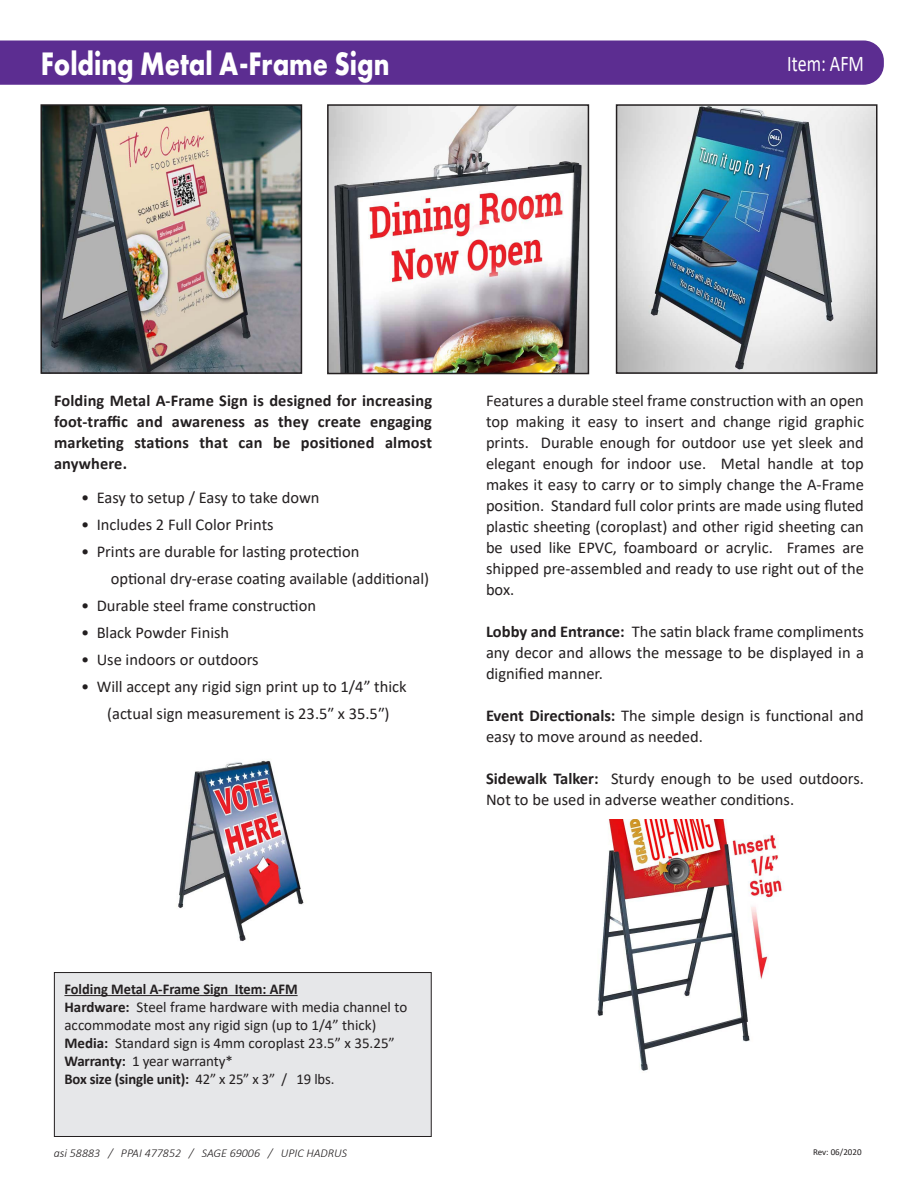
<style>
.page{position:relative;width:918px;height:1188px;background:#fff}
.page>*{position:absolute;margin:0;border:0;box-sizing:border-box;transform-origin:0 0}
.t1{font:700 33.75px "Futura PT";color:#fff;scale:.8 1}
.t2{font:22.5px "Calibri";color:#fff;scale:.8 1}
.t3{font:16.5px/21px "Calibri";color:#231f20}
.t4{font:700 16.5px/21px "Calibri";letter-spacing:.01em;color:#231f20;text-align:justify}
.t5{font:15px/18px "Calibri";color:#231f20}
.t6{font:italic 300 12px "Calibri";color:#231f20}
.t7{font:9px "Calibri";color:#231f20}
.s1{font-weight:700}
</style>
<div class="page">
<div style="left:0;top:40px;width:884px;height:45px;background:#5c2d91"></div>
<div style="left:54px;top:973px;width:377px;height:163px;background:#e6e7e9"></div>
<hr style="left:64px;top:995px;width:234px;height:1px;background:#231f20">
<div style="left:54px;top:972px;width:378px;height:165px;border:1px solid #231f20"></div>
<img style="left:43px;top:107px;width:256px;height:264px">
<div style="left:40px;top:104px;width:262px;height:270px;border:2px solid #231f20"></div>
<img style="left:330px;top:107px;width:256px;height:264px">
<div style="left:327px;top:104px;width:262px;height:270px;border:2px solid #231f20"></div>
<img style="left:619px;top:107px;width:256px;height:264px">
<div style="left:616px;top:104px;width:262px;height:270px;border:2px solid #231f20"></div>
<img style="left:597px;top:820px;width:186px;height:251px">
<img style="left:178px;top:760px;width:126px;height:182px">
<h1 class="t1" style="left:41px;top:42px;width:437px">Folding Metal A-Frame Sign</h1>
<h2 class="t2" style="left:787px;top:48px;width:97px">Item: AFM</h2>
<p class="t4" style="left:54px;top:390px;width:380px">Folding Metal A-Frame Sign is designed for increasing foot-traffic and awareness as they create engaging marketing stations that can be positioned almost anywhere.</p>
<p class="t3" style="left:81px;top:487px;width:240px">• Easy to setup / Easy to take down</p>
<p class="t3" style="left:81px;top:514px;width:194px">• Includes 2 Full Color Prints</p>
<p class="t3" style="left:111px;top:538px;width:320px;line-height:27px;text-indent:-30px">• Prints are durable for lasting protection<br>optional dry-erase coating available (additional)</p>
<p class="t3" style="left:81px;top:595px;width:237px">• Durable steel frame construction</p>
<p class="t3" style="left:81px;top:622px;width:150px">• Black Powder Finish</p>
<p class="t3" style="left:81px;top:649px;width:179px">• Use indoors or outdoors</p>
<p class="t3" style="left:81px;top:673px;width:327px;line-height:27px;text-align:center">• Will accept any rigid sign print up to 1/4” thick (actual sign measurement is 23.5″ x 35.5″)</p>
<p class="t3" style="left:486px;top:390px;width:380px;text-align:justify">Features a durable steel frame construction with an open top making it easy to insert and change rigid graphic prints. Durable enough for outdoor use yet sleek and elegant enough for indoor use. Metal handle at top makes it easy to carry or to simply change the A-Frame position. Standard full color prints are made using fluted plastic sheeting (coroplast) and other rigid sheeting can be used like EPVC, foamboard or acrylic. Frames are shipped pre-assembled and ready to use right out of the box.</p>
<p class="t3" style="left:486px;top:621px;width:379px;text-align:justify"><span class="s1">Lobby and Entrance:</span> The satin black frame compliments any decor and allows the message to be displayed in a dignified manner.</p>
<p class="t3" style="left:486px;top:705px;width:379px"><span class="s1">Event Directionals:</span> The simple design is functional and easy to move around as needed.</p>
<p class="t3" style="left:486px;top:768px;width:379px"><span class="s1">Sidewalk Talker:</span> Sturdy enough to be used outdoors.<br>Not to be used in adverse weather conditions.</p>
<p class="t5" style="left:64px;top:980px;width:344px"><span class="s1">Folding Metal A-Frame Sign Item: AFM<br>Hardware:</span> Steel frame hardware with media channel to accommodate most any rigid sign (up to 1/4” thick)<br><span class="s1">Media:</span> Standard sign is 4mm coroplast 23.5” x 35.25” <span class="s1">Warranty:</span> 1 year warranty*<br><span class="s1">Box size (single unit):</span> 42” x 25” x 3” / 19 lbs.</p>
<p class="t6" style="left:54px;top:1146px;width:295px">asi 58883 / PPAI 477852 / SAGE 69006 / UPIC HADRUS</p>
<p class="t7" style="left:813px;top:1146px;width:50px">Rev: 06/2020</p>
</div>
